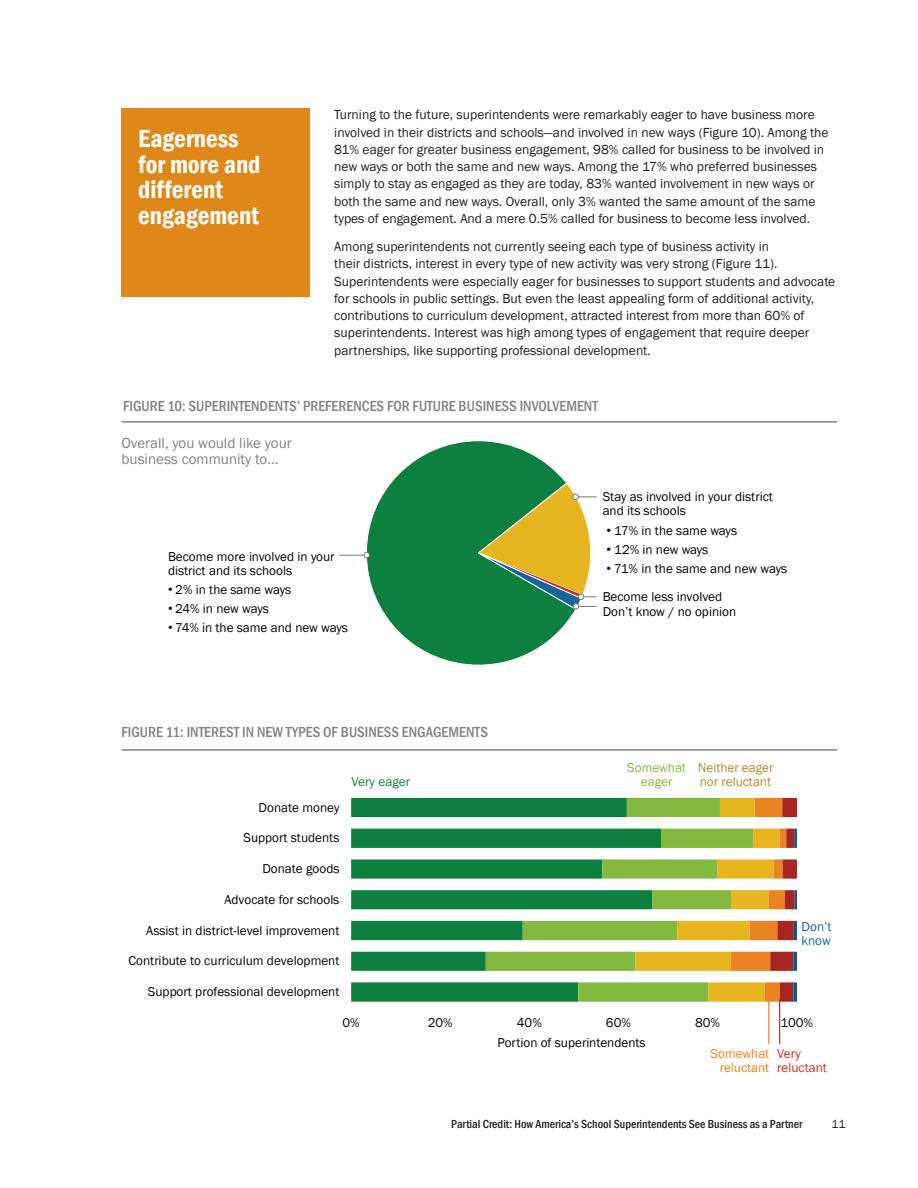
<style>
.page{position:relative;width:918px;height:1188px;background:#fff}
.page>*{position:absolute;margin:0;border:0;box-sizing:border-box;transform-origin:0 0}
.t1{font:600 condensed 25.5px/25.5px "Franklin Gothic";color:#fff}
.t2{font:500 condensed 15px "Franklin Gothic";color:#808180}
.t3{font:15px/16.5px "Franklin Gothic";color:#808180}
.t4{font:13.5px/17.2px "Franklin Gothic";color:#231f20}
.t5{font:13.2px/14.2px "Franklin Gothic";letter-spacing:-.005em;color:#040503}
.t6{font:13.2px "Franklin Gothic";letter-spacing:-.005em;color:#ac8a2e}
.t7{font:13.2px/14.2px "Franklin Gothic";letter-spacing:-.005em;color:#eb8322;text-align:right}
.t8{font:13.2px/14.2px "Franklin Gothic";color:#84b940;text-align:center}
.t9{font:13.2px/14.2px "Franklin Gothic";letter-spacing:-.005em;color:#bf3026}
.t10{font:13.2px/14.2px "Franklin Gothic";color:#16649b}
.t11{font:13.2px "Franklin Gothic";letter-spacing:.005em;color:#0d803f}
.t12{font:500 condensed 12px "Franklin Gothic";color:#231f20}
.t13{font:12px "Franklin Gothic";color:#231f20}
.s1{font-family:"Arial"}
</style>
<div class="page">
<div style="left:122px;top:108px;width:188px;height:189px;background:#df8719"></div>
<hr style="left:122px;top:421px;width:715px;height:2px;background:#808180">
<hr style="left:122px;top:749px;width:715px;height:2px;background:#808180">
<svg style="left:366px;top:440px;width:210px;height:226px"></svg>
<svg style="left:477px;top:482px;width:120px;height:128px;background:#8aa44d"></svg>
<svg style="left:339px;top:552px;width:31px;height:6px"></svg>
<svg style="left:351px;top:798px;width:135px;height:204px;fill:#0d803f"></svg>
<svg style="left:486px;top:798px;width:150px;height:204px"></svg>
<svg style="left:636px;top:798px;width:161px;height:204px"></svg>
<hr style="left:794px;top:829px;width:3px;height:19px;background:#0b5889">
<hr style="left:779px;top:999px;width:1px;height:45px;background:#bf3026">
<hr style="left:768px;top:998px;width:1px;height:46px;background:#eb8322">
<h1 class="t1" style="left:138px;top:126px;width:124px">Eagerness for more and different engagement</h1>
<p class="t4" style="left:334px;top:107px;width:496px">Turning to the future, superintendents were remarkably eager to have business more involved in their districts and schools—and involved in new ways (Figure 10). Among the 81% eager for greater business engagement, 98% called for business to be involved in new ways or both the same and new ways. Among the 17% who preferred businesses simply to stay as engaged as they are today, 83% wanted involvement in new ways or both the same and new ways. Overall, only 3% wanted the same amount of the same types of engagement. And a mere 0.5% called for business to become less involved.</p>
<p class="t4" style="left:334px;top:238px;width:503px">Among superintendents not currently seeing each type of business activity in<br>their districts, interest in every type of new activity was very strong (Figure 11).<br>Superintendents were especially eager for businesses to support students and advocate for schools in public settings. But even the least appealing form of additional activity, contributions to curriculum development, attracted interest from more than 60% of superintendents. Interest was high among types of engagement that require deeper partnerships, like supporting professional development.</p>
<p class="t2" style="left:123px;top:397px;width:8px">FIGURE</p>
<p class="t2" style="left:167px;top:397px;width:30px">10: SUPERINTENDENTS</p>
<p class="t2" style="left:297px;top:397px;width:15px">’ PREFERENCES</p>
<p class="t2" style="left:387px;top:397px;width:34px">FOR FUTURE</p>
<p class="t2" style="left:459px;top:397px;width:9px">BUSINESS</p>
<p class="t2" style="left:520px;top:397px;width:9px">INVOLVEMENT</p>
<p class="t3" style="left:122px;top:435px;width:172px">Overall, you would like your business community to...</p>
<p class="t5" style="left:168px;top:549px;width:168px">Become more involved in your district and its schools</p>
<p class="t5" style="left:168px;top:583px;width:125px"><span class="s1">•</span> 2% in the same ways</p>
<p class="t5" style="left:168px;top:602px;width:102px"><span class="s1">•</span> 24% in new ways</p>
<p class="t5" style="left:168px;top:621px;width:182px"><span class="s1">•</span> 74% in the same and new ways</p>
<p class="t2" style="left:122px;top:722px;width:8px">FIGURE</p>
<p class="t2" style="left:166px;top:722px;width:29px">11: INTEREST</p>
<p class="t2" style="left:242px;top:722px;width:25px">IN NEW</p>
<p class="t2" style="left:286px;top:722px;width:8px">TYPES</p>
<p class="t2" style="left:323px;top:722px;width:26px">OF BUSINESS</p>
<p class="t2" style="left:402px;top:722px;width:9px">ENGAGEMENTS</p>
<p class="t5" style="left:603px;top:490px;width:172px">Stay as involved in your district and its schools</p>
<p class="t5" style="left:606px;top:524px;width:132px"><span class="s1">•</span> 17% in the same ways</p>
<p class="t5" style="left:606px;top:543px;width:104px"><span class="s1">•</span> 12% in new ways</p>
<p class="t5" style="left:603px;top:555px;width:186px;line-height:27.6px"><span class="s1">•</span> 71% in the same and new ways<br>Become less involved</p>
<p class="t5" style="left:603px;top:605px;width:135px">Don’t know / no opinion</p>
<p class="t5" style="left:259px;top:800px;width:82px">Donate money</p>
<p class="t5" style="left:244px;top:831px;width:97px">Support students</p>
<p class="t5" style="left:262px;top:862px;width:79px">Donate goods</p>
<p class="t5" style="left:224px;top:893px;width:116px">Advocate for schools</p>
<p class="t5" style="left:146px;top:923px;width:195px">Assist in district-level improvement</p>
<p class="t5" style="left:129px;top:954px;width:212px">Contribute to curriculum development</p>
<p class="t5" style="left:148px;top:985px;width:193px">Support professional development</p>
<p class="t8" style="left:627px;top:760px;width:60px">Somewhat eager</p>
<p class="t6" style="left:698px;top:759px;width:77px">Neither eager</p>
<p class="t11" style="left:351px;top:773px;width:60px">Very eager</p>
<p class="t6" style="left:700px;top:773px;width:73px">nor reluctant</p>
<p class="t10" style="left:802px;top:920px;width:31px">Don’t know</p>
<p class="t5" style="left:342px;top:1016px;width:19px">0%</p>
<p class="t5" style="left:428px;top:1016px;width:27px">20%</p>
<p class="t5" style="left:517px;top:1016px;width:27px">40%</p>
<p class="t5" style="left:606px;top:1016px;width:27px">60%</p>
<p class="t5" style="left:695px;top:1016px;width:27px">80%</p>
<p class="t5" style="left:780px;top:1016px;width:34px">100%</p>
<p class="t5" style="left:497px;top:1036px;width:150px">Portion of superintendents</p>
<p class="t7" style="left:711px;top:1047px;width:60px">Somewhat reluctant</p>
<p class="t9" style="left:777px;top:1047px;width:51px">Very reluctant</p>
<p class="t12" style="left:451px;top:1116px;width:353px">PARTIAL CREDIT: HOW AMERICA’S SCHOOL SUPERINTENDENTS SEE BUSINESS AS A PARTNER</p>
<p class="t13" style="left:832px;top:1117px;width:15px">11</p>
</div>
